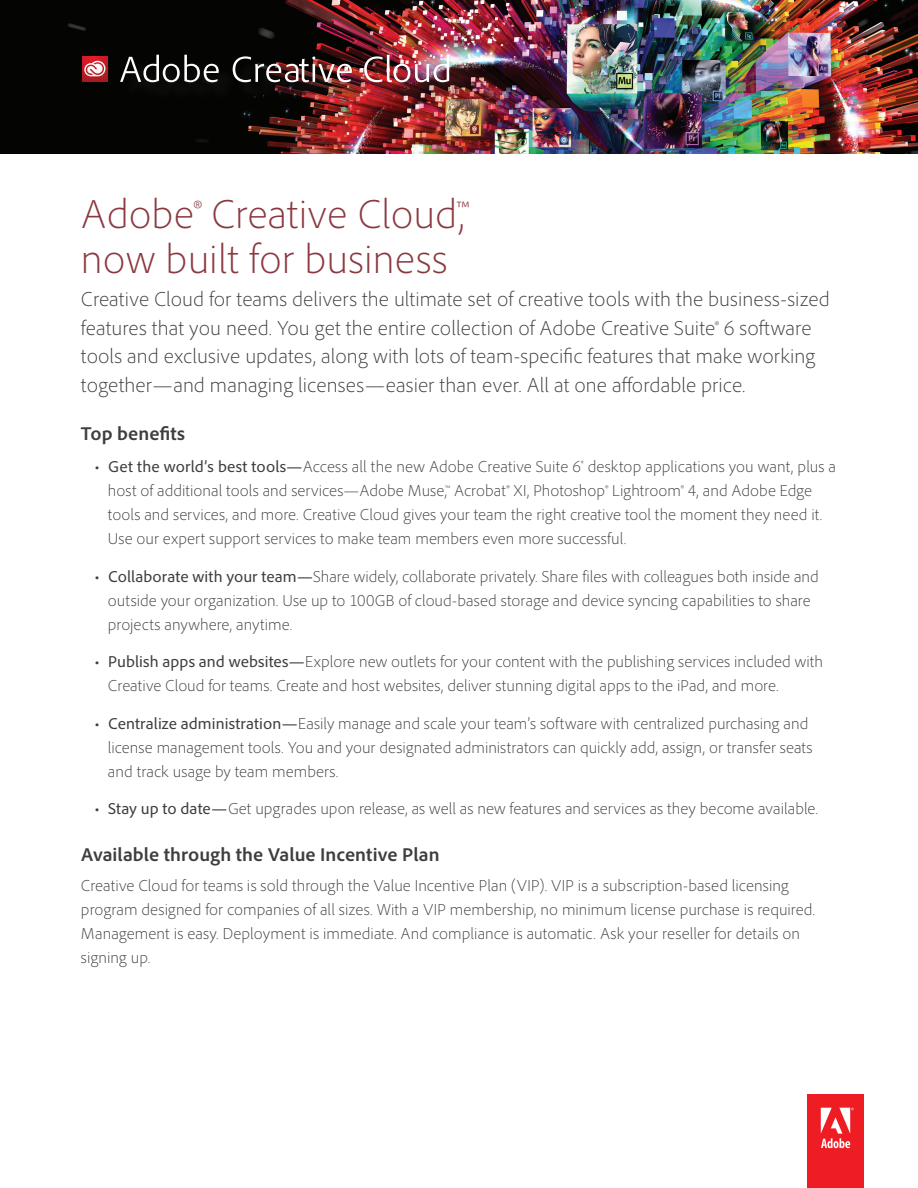
<style>
.page{position:relative;width:918px;height:1188px;background:#fff}
.page>*{position:absolute;margin:0;border:0;box-sizing:border-box;transform-origin:0 0}
.t1{font:300 42px/45px "Adobe Clean";color:#8b3940}
.t2{font:300 21px/28.5px "Adobe Clean";color:#3e3e3f}
.t3{font:700 19.5px "Adobe Clean";color:#3e3e3f}
.t4{font:300 16.5px/24px "Adobe Clean";color:#3e3e3f}
.s1{font-weight:400}
</style>
<div class="page">
<img style="left:0;top:0;width:918px;height:154px">
<div style="left:807px;top:1094px;width:57px;height:94px;background:#ee1d23"></div>
<svg style="left:821px;top:1108px;width:33px;height:40px"></svg>
<div style="left:123px;top:60px;width:36px;height:40px;background:#050604"></div>
<div style="left:146px;top:57px;width:32px;height:44px;background:#090907"></div>
<div style="left:166px;top:67px;width:32px;height:34px;background:#080907"></div>
<div style="left:187px;top:57px;width:32px;height:44px;background:#090907"></div>
<div style="left:206px;top:67px;width:31px;height:34px;background:#070706"></div>
<svg style="left:120px;top:55px;width:99px;height:27px"></svg>
<div style="left:235px;top:59px;width:34px;height:42px;background:#060705"></div>
<div style="left:269px;top:67px;width:31px;height:34px;background:#231f20;opacity:.75"></div>
<div style="left:288px;top:67px;width:29px;height:34px;background:#231f20;opacity:.75"></div>
<div style="left:302px;top:61px;width:25px;height:39px;background:#231f20;opacity:.75"></div>
<div style="left:315px;top:59px;width:19px;height:41px;background:#231f20;opacity:.75"></div>
<div style="left:322px;top:67px;width:30px;height:33px;background:#231f20;opacity:.75"></div>
<div style="left:340px;top:67px;width:30px;height:34px;background:#231f20;opacity:.75"></div>
<svg style="left:233px;top:56px;width:119px;height:26px"></svg>
<div style="left:367px;top:59px;width:34px;height:42px;background:#231f20;opacity:.75"></div>
<div style="left:389px;top:57px;width:21px;height:44px;background:#231f20;opacity:.75"></div>
<div style="left:396px;top:67px;width:33px;height:34px;background:#231f20;opacity:.75"></div>
<div style="left:417px;top:67px;width:31px;height:33px;background:#231f20;opacity:.75"></div>
<div style="left:436px;top:57px;width:32px;height:44px;background:#231f20;opacity:.75"></div>
<img style="left:364px;top:55px;width:85px;height:27px">
<svg style="left:82px;top:57px;width:26px;height:25px"></svg>
<svg style="left:83px;top:60px;width:23px;height:17px"></svg>
<p class="t1" style="left:81px;top:192px;width:390px">Adobe® Creative Cloud,™ now built for business</p>
<p class="t2" style="left:81px;top:285px;width:750px">Creative Cloud for teams delivers the ultimate set of creative tools with the business-sized features that you need. You get the entire collection of Adobe Creative Suite® 6 software tools and exclusive updates, along with lots of team-specific features that make working together—and managing licenses—easier than ever. All at one affordable price.</p>
<p class="t3" style="left:81px;top:421px;width:106px">Top benefits</p>
<p class="t4" style="left:108px;top:455px;width:730px;text-indent:-14px"><span class="s1">• Get the world’s best tools—</span>Access all the new Adobe Creative Suite 6<sup>*</sup> desktop applications you want, plus a host of additional tools and services—Adobe Muse,™ Acrobat® XI, Photoshop® Lightroom® 4, and Adobe Edge tools and services, and more. Creative Cloud gives your team the right creative tool the moment they need it.<br>Use our expert support services to make team members even more successful.</p>
<p class="t4" style="left:108px;top:564px;width:712px;text-indent:-14px"><span class="s1">• Collaborate with your team—</span>Share widely, collaborate privately. Share files with colleagues both inside and outside your organization. Use up to 100GB of cloud-based storage and device syncing capabilities to share projects anywhere, anytime.</p>
<p class="t4" style="left:108px;top:650px;width:717px;text-indent:-14px"><span class="s1">• Publish apps and websites—</span>Explore new outlets for your content with the publishing services included with<br>Creative Cloud for teams. Create and host websites, deliver stunning digital apps to the iPad, and more.</p>
<p class="t4" style="left:108px;top:711px;width:706px;text-indent:-14px"><span class="s1">• Centralize administration—</span>Easily manage and scale your team’s software with centralized purchasing and license management tools. You and your designated administrators can quickly add, assign, or transfer seats and track usage by team members.</p>
<p class="t4" style="left:94px;top:797px;width:725px"><span class="s1">• Stay up to date—</span>Get upgrades upon release, as well as new features and services as they become available.</p>
<p class="t3" style="left:81px;top:842px;width:360px">Available through the Value Incentive Plan</p>
<p class="t4" style="left:81px;top:874px;width:736px">Creative Cloud for teams is sold through the Value Incentive Plan (VIP). VIP is a subscription-based licensing program designed for companies of all sizes. With a VIP membership, no minimum license purchase is required.<br>Management is easy. Deployment is immediate. And compliance is automatic. Ask your reseller for details on signing up.</p>
</div>
